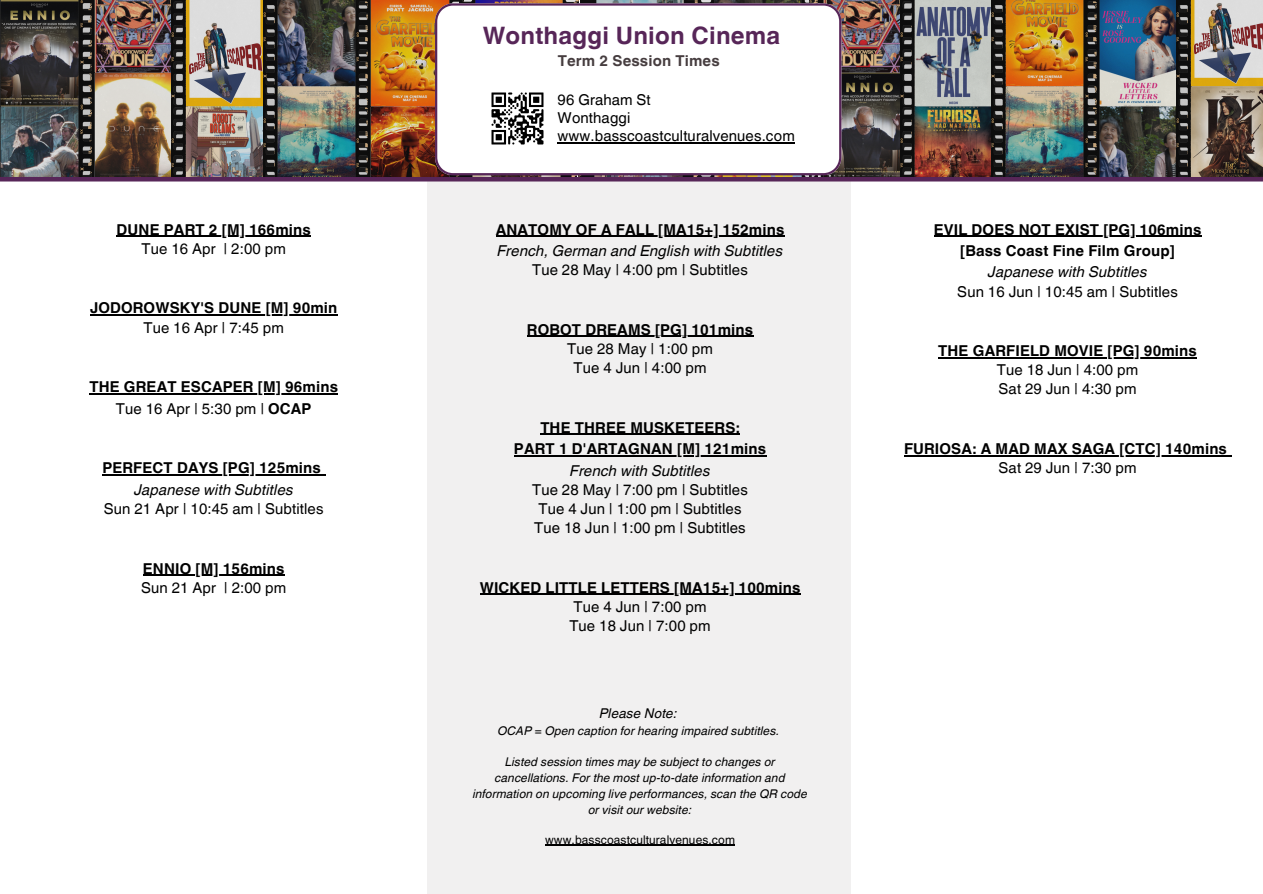
<style>
.page{position:relative;width:1263px;height:894px;background:#fff}
.page>*{position:absolute;margin:0;border:0;box-sizing:border-box;transform-origin:0 0}
.t1{font:700 24px "Helvetica World";letter-spacing:.01em;color:#572658}
.t2{font:700 15px/19.2px "Helvetica World";letter-spacing:.01em;color:#000;text-align:center}
.t3{font:15px/19.2px "Helvetica World";letter-spacing:.01em;color:#000}
.t4{font:italic 15px/21.3px "Helvetica World";letter-spacing:.01em;color:#000}
.t5{font:700 15px "Helvetica World";letter-spacing:.01em;color:#463d3f}
.t6{font:italic 13.5px "Helvetica World";letter-spacing:.01em;color:#000}
.t7{font:italic 12px/16px "Helvetica World";letter-spacing:.01em;color:#000;text-align:center}
.t8{font:12px "Helvetica World";letter-spacing:.01em;color:#000}
.s1{font-weight:400}
.s2{font-weight:400;font-style:italic}
.s3{font-weight:700;font-style:normal}
.s4{font-weight:700}
</style>
<div class="page">
<img style="left:0;top:0;width:81px;height:177px">
<img style="left:81px;top:0;width:91px;height:177px">
<img style="left:172px;top:0;width:91px;height:177px">
<img style="left:263px;top:0;width:94px;height:177px">
<img style="left:357px;top:0;width:102px;height:177px">
<img style="left:818px;top:0;width:82px;height:177px">
<img style="left:900px;top:0;width:92px;height:177px">
<img style="left:992px;top:0;width:93px;height:177px">
<img style="left:1085px;top:0;width:92px;height:177px">
<img style="left:459px;top:0;width:120px;height:3px">
<img style="left:580px;top:0;width:118px;height:3px">
<img style="left:698px;top:0;width:120px;height:177px">
<img style="left:1177px;top:0;width:86px;height:177px">
<svg style="left:435px;top:3px;width:406px;height:172px"></svg>
<div style="left:427px;top:181px;width:424px;height:712px;background:#f1f0f0"></div>
<hr style="left:0;top:177px;width:1263px;height:4px;background:#572658">
<img style="left:485px;top:86px;width:64px;height:64px">
<hr style="left:558px;top:142px;width:237px;height:1px;background:#000">
<hr style="left:496px;top:236px;width:288px;height:1px;background:#000">
<hr style="left:527px;top:336px;width:226px;height:1px;background:#000">
<hr style="left:540px;top:434px;width:200px;height:1px;background:#000">
<hr style="left:514px;top:455px;width:252px;height:1px;background:#000">
<hr style="left:480px;top:593px;width:320px;height:1px;background:#000">
<hr style="left:545px;top:844px;width:190px;height:1px;background:#000">
<hr style="left:117px;top:236px;width:194px;height:1px;background:#000">
<hr style="left:90px;top:314px;width:248px;height:1px;background:#000">
<hr style="left:89px;top:393px;width:249px;height:1px;background:#000">
<hr style="left:102px;top:474px;width:219px;height:1px;background:#000">
<hr style="left:143px;top:574px;width:142px;height:1px;background:#000">
<hr style="left:934px;top:236px;width:267px;height:1px;background:#000">
<hr style="left:938px;top:357px;width:259px;height:1px;background:#000">
<hr style="left:904px;top:455px;width:323px;height:1px;background:#000">
<p class="t2" style="left:117px;top:218px;width:196px">DUNE PART 2 [M] 166mins<br><span class="s1">Tue 16 Apr | 2:00 pm</span></p>
<p class="t2" style="left:90px;top:297px;width:249px">JODOROWSKY'S DUNE [M] 90min<br><span class="s1">Tue 16 Apr | 7:45 pm</span></p>
<p class="t2" style="left:89px;top:374px;width:250px;line-height:21.3px">THE GREAT ESCAPER [M] 96mins<br><span class="s1">Tue 16 Apr | 5:30 pm |</span> OCAP</p>
<p class="t2" style="left:102px;top:455px;width:220px;line-height:21.3px">PERFECT DAYS [PG] 125mins<br><span class="s2">Japanese with Subtitles</span></p>
<p class="t3" style="left:104px;top:499px;width:221px">Sun 21 Apr | 10:45 am | Subtitles</p>
<p class="t2" style="left:141px;top:557px;width:147px;text-align:left">ENNIO [M] 156mins<br><span class="s1">Sun 21 Apr | 2:00 pm</span></p>
<p class="t1" style="left:483px;top:16px;width:299px">Wonthaggi Union Cinema</p>
<p class="t5" style="left:558px;top:49px;width:163px">Term 2 Session Times</p>
<p class="t3" style="left:558px;top:91px;width:239px;line-height:18px">96 Graham St<br>Wonthaggi www.basscoastculturalvenues.com</p>
<h3 class="t4" style="left:496px;top:217px;width:290px"><span class="s3">ANATOMY OF A FALL [MA15+] 152mins<br></span>French, German and English with Subtitles</h3>
<h3 class="t3" style="left:532px;top:260px;width:217px">Tue 28 May | 4:00 pm | Subtitles</h3>
<p class="t3" style="left:527px;top:320px;width:228px;text-align:center"><span class="s4">ROBOT DREAMS [PG] 101mins<br></span>Tue 28 May | 1:00 pm<br>Tue 4 Jun | 4:00 pm</p>
<p class="t2" style="left:540px;top:416px;width:201px">THE THREE MUSKETEERS:</p>
<p class="t2" style="left:514px;top:436px;width:254px;line-height:21.3px">PART 1 D'ARTAGNAN [M] 121mins<br><span class="s2">French with Subtitles</span></p>
<p class="t3" style="left:532px;top:479px;width:217px">Tue 28 May | 7:00 pm | Subtitles<br>Tue 4 Jun | 1:00 pm | Subtitles<br>Tue 18 Jun | 1:00 pm | Subtitles</p>
<p class="t2" style="left:480px;top:576px;width:322px">WICKED LITTLE LETTERS [MA15+] 100mins<br><span class="s1">Tue 4 Jun | 7:00 pm<br>Tue 18 Jun | 7:00 pm</span></p>
<p class="t6" style="left:599px;top:701px;width:79px">Please Note:</p>
<p class="t7" style="left:498px;top:721px;width:283px">OCAP = Open caption for hearing impaired subtitles.</p>
<p class="t7" style="left:473px;top:752px;width:336px">Listed session times may be subject to changes or cancellations. For the most up-to-date information and information on upcoming live performances, scan the QR code or visit our website:</p>
<p class="t8" style="left:545px;top:832px;width:191px">www.basscoastculturalvenues.com</p>
<p class="t2" style="left:934px;top:218px;width:269px">EVIL DOES NOT EXIST [PG] 106mins</p>
<p class="t2" style="left:960px;top:238px;width:216px;line-height:21.3px">[Bass Coast Fine Film Group]<br><span class="s2">Japanese with Subtitles</span></p>
<p class="t3" style="left:957px;top:281px;width:222px">Sun 16 Jun | 10:45 am | Subtitles</p>
<p class="t3" style="left:938px;top:341px;width:260px;text-align:center"><span class="s4">THE GARFIELD MOVIE [PG] 90mins<br></span>Tue 18 Jun | 4:00 pm<br>Sat 29 Jun | 4:30 pm</p>
<p class="t2" style="left:904px;top:437px;width:324px">FURIOSA: A MAD MAX SAGA [CTC] 140mins<br><span class="s1">Sat 29 Jun | 7:30 pm</span></p>
</div>
